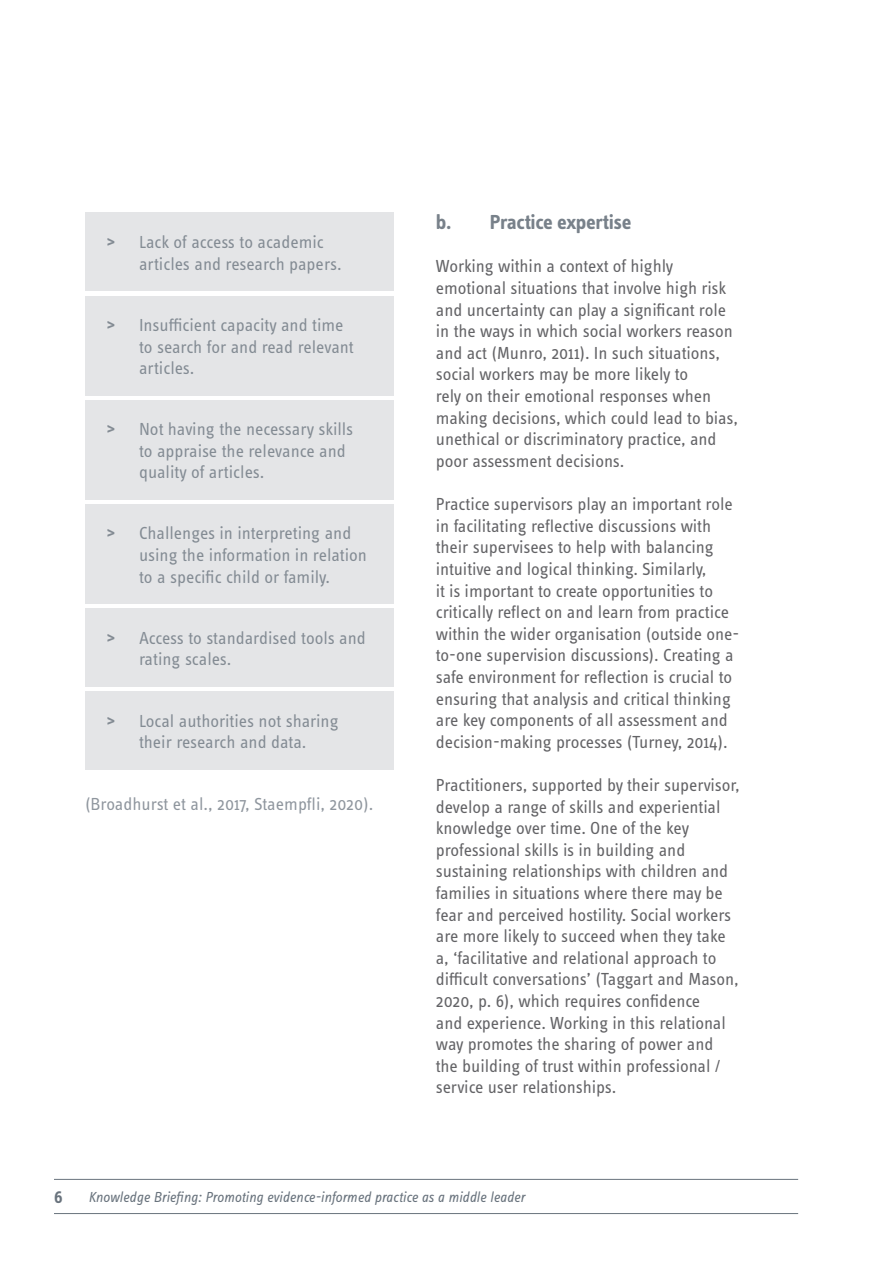
<style>
.page{position:relative;width:893px;height:1263px;background:#fff}
.page>*{position:absolute;margin:0;border:0;box-sizing:border-box;transform-origin:0 0}
.Sub_Heading{font:700 21px "Info Text Pro";letter-spacing:-.015em;color:#78818a}
.PSDP_body_text{font:18px/21.6px "Info Text Pro";letter-spacing:-.005em;color:#636366}
.t1{font:18px/21.6px "Info Text Pro";color:#78818a}
.PSDP_body_text-2{font:18px "Info Text Pro";color:#8f969e}
.t2{font:600 18px "Info Text Pro";color:#69737d}
.t3{font:italic 15px "Info Text Pro";color:#69737d}
.s1{font-weight:700}
</style>
<div class="page">
<hr style="left:54px;top:1213px;width:744px;height:1px;background:#69737d">
<hr style="left:54px;top:1179px;width:744px;height:1px;background:#69737d">
<div style="left:85px;top:213px;width:308px;height:78px;background:#e1e3e5"></div>
<div style="left:85px;top:296px;width:308px;height:99px;background:#e1e3e5"></div>
<div style="left:85px;top:400px;width:308px;height:100px;background:#e1e3e5"></div>
<div style="left:85px;top:504px;width:308px;height:100px;background:#e1e3e5"></div>
<div style="left:85px;top:608px;width:308px;height:79px;background:#e1e3e5"></div>
<div style="left:85px;top:691px;width:308px;height:79px;background:#e1e3e5"></div>
<p class="t1" style="left:139px;top:231px;width:204px;text-indent:-33px"><span class="s1">&gt;</span> Lack of access to academic articles and research papers.</p>
<p class="t1" style="left:139px;top:314px;width:216px;text-indent:-33px"><span class="s1">&gt;</span> Insufficient capacity and time to search for and read relevant articles.</p>
<p class="t1" style="left:139px;top:418px;width:216px;text-indent:-33px"><span class="s1">&gt;</span> Not having the necessary skills to appraise the relevance and quality of articles.</p>
<p class="t1" style="left:139px;top:522px;width:230px;text-indent:-33px"><span class="s1">&gt;</span> Challenges in interpreting and using the information in relation to a specific child or family.</p>
<p class="t1" style="left:139px;top:626px;width:228px;text-indent:-33px"><span class="s1">&gt;</span> Access to standardised tools and rating scales.</p>
<p class="t1" style="left:106px;top:709px;width:234px;text-align:center"><span class="s1">&gt;</span> Local authorities not sharing their research and data.</p>
<p class="PSDP_body_text-2" style="left:85px;top:793px;width:290px">(Broadhurst et al., 2017, Staempfli, 2020).</p>
<p class="Sub_Heading" style="left:436px;top:210px;width:197px">b. Practice expertise</p>
<p class="PSDP_body_text" style="left:436px;top:255px;width:304px">Working within a context of highly emotional situations that involve high risk and uncertainty can play a significant role in the ways in which social workers reason and act (Munro, 2011). In such situations, social workers may be more likely to<br>rely on their emotional responses when making decisions, which could lead to bias, unethical or discriminatory practice, and poor assessment decisions.</p>
<p class="PSDP_body_text" style="left:436px;top:493px;width:305px">Practice supervisors play an important role in facilitating reflective discussions with their supervisees to help with balancing intuitive and logical thinking. Similarly,<br>it is important to create opportunities to critically reflect on and learn from practice within the wider organisation (outside one&shy;to-one supervision discussions). Creating a safe environment for reflection is crucial to ensuring that analysis and critical thinking are key components of all assessment and decision-making processes (Turney, 2014).</p>
<p class="PSDP_body_text" style="left:436px;top:774px;width:305px">Practitioners, supported by their supervisor, develop a range of skills and experiential knowledge over time. One of the key professional skills is in building and sustaining relationships with children and families in situations where there may be fear and perceived hostility. Social workers are more likely to succeed when they take a, ‘facilitative and relational approach to difficult conversations’ (Taggart and Mason, 2020, p. 6), which requires confidence<br>and experience. Working in this relational way promotes the sharing of power and the building of trust within professional / service user relationships.</p>
<p class="t2" style="left:54px;top:1186px;width:10px">6</p>
<p class="t3" style="left:88px;top:1188px;width:438px">Knowledge Briefing: Promoting evidence-informed practice as a middle leader</p>
</div>
